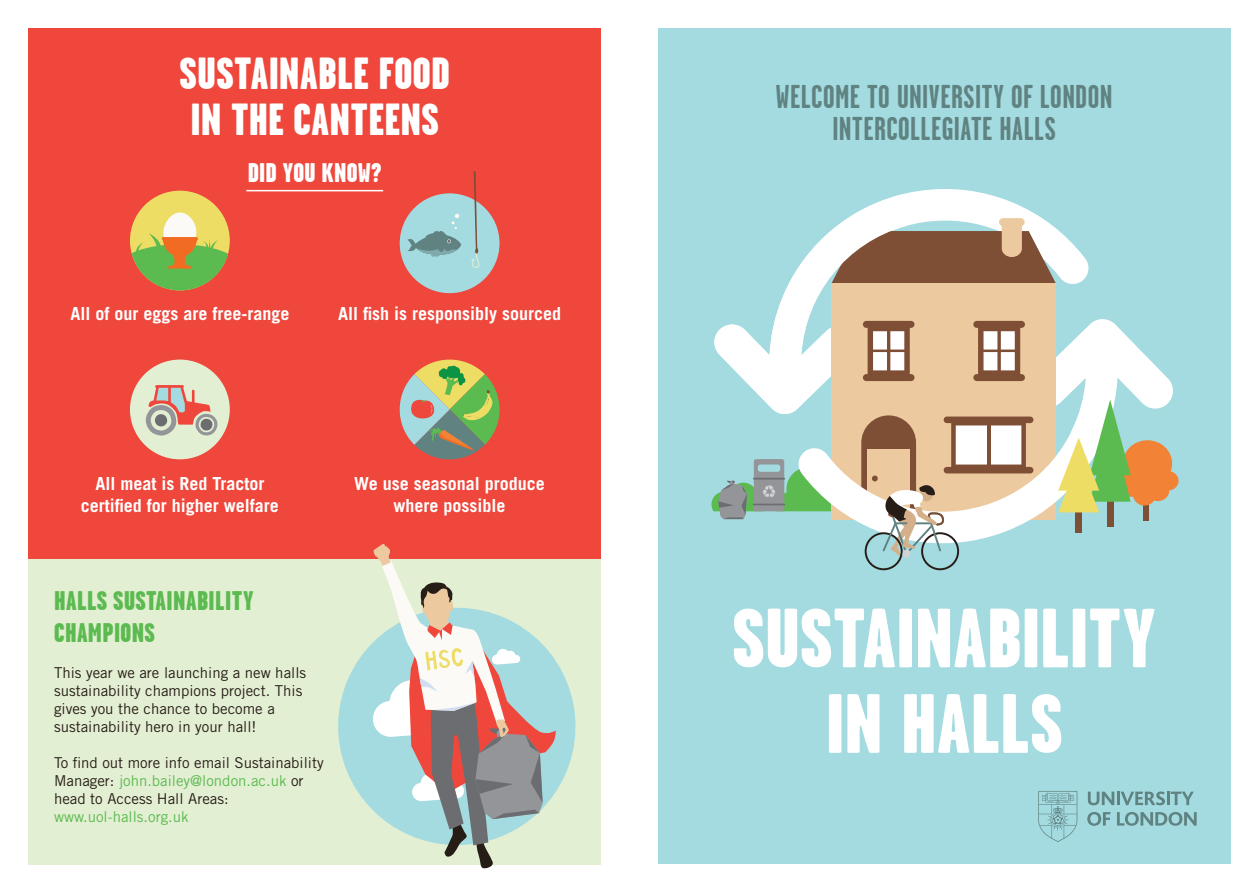
<style>
.page{position:relative;width:1259px;height:893px;background:#fff}
.page>*{position:absolute;margin:0;border:0;box-sizing:border-box;transform-origin:0 0}
.t1{font:84px "Garage Gothic FB Black";color:#fff}
.t2{font:45px "Garage Gothic FB Black";letter-spacing:.005em;color:#fff}
.t3{font:700 33px "Garage Gothic FB";letter-spacing:.015em;color:#608281}
.t4{font:27px "Garage Gothic FB Black";letter-spacing:.015em;color:#5cbb50}
.t5{font:27px "Garage Gothic FB Black";letter-spacing:.005em;color:#fff}
.t6{font:700 18px "Trade Gothic";color:#fff}
.t7{font:15px/18px "Trade Gothic";color:#271d17}
.t8{font:15px "Trade Gothic";color:#5cbb50}
.s1{color:#5cbb50}
</style>
<div class="page">
<div style="left:28px;top:28px;width:573px;height:541px;background:#ef473c"></div>
<div style="left:28px;top:559px;width:573px;height:305px;background:#e3efd3"></div>
<svg style="left:338px;top:644px;width:238px;height:165px;fill:#a3dbe0"></svg>
<svg style="left:372px;top:544px;width:184px;height:325px"></svg>
<div style="left:130px;top:360px;width:100px;height:99px;background:#e3efd3;border-radius:50%"></div>
<svg style="left:146px;top:385px;width:72px;height:51px"></svg>
<svg style="left:399px;top:359px;width:101px;height:101px"></svg>
<div style="left:400px;top:193px;width:99px;height:100px;background:#a3dbe0;border-radius:50%"></div>
<svg style="left:471px;top:171px;width:10px;height:97px"></svg>
<svg style="left:407px;top:214px;width:54px;height:43px"></svg>
<div style="left:130px;top:191px;width:100px;height:99px;background:#eedd65;border-radius:50%"></div>
<svg style="left:163px;top:212px;width:33px;height:40px"></svg>
<svg style="left:132px;top:219px;width:96px;height:71px"></svg>
<hr style="left:246px;top:190px;width:137px;height:1px;background:#fff">
<div style="left:658px;top:28px;width:572px;height:836px;background:#a3dbe0"></div>
<svg style="left:1088px;top:791px;width:105px;height:14px"></svg>
<svg style="left:1087px;top:812px;width:23px;height:14px"></svg>
<svg style="left:1117px;top:812px;width:79px;height:14px"></svg>
<svg style="left:1038px;top:791px;width:39px;height:51px"></svg>
<svg style="left:711px;top:194px;width:467px;height:376px"></svg>
<p class="t2" style="left:179px;top:48px;width:272px">SUSTAINABLE FOOD</p>
<p class="t2" style="left:190px;top:95px;width:250px">IN THE CANTEENS</p>
<p class="t5" style="left:248px;top:157px;width:135px">DID YOU KNOW?</p>
<p class="t6" style="left:70px;top:303px;width:221px">All of our eggs are free-range</p>
<p class="t6" style="left:338px;top:303px;width:224px">All fish is responsibly sourced</p>
<p class="t6" style="left:95px;top:473px;width:171px">All meat is Red Tractor</p>
<p class="t6" style="left:81px;top:495px;width:200px">certified for higher welfare</p>
<p class="t4" style="left:54px;top:586px;width:201px">HALLS SUSTAINABILITY</p>
<p class="t4" style="left:54px;top:618px;width:102px">CHAMPIONS</p>
<p class="t7" style="left:54px;top:664px;width:254px">This year we are launching a new halls sustainability champions project. This gives you the chance to become a sustainability hero in your hall!</p>
<p class="t7" style="left:54px;top:754px;width:271px">To find out more info email Sustainability<br>Manager: <span class="s1">john.bailey@london.ac.uk</span> or head to Access Hall Areas:</p>
<p class="t8" style="left:54px;top:808px;width:136px">www.uol-halls.org.uk</p>
<p class="t6" style="left:354px;top:473px;width:192px">We use seasonal produce</p>
<p class="t6" style="left:393px;top:495px;width:113px">where possible</p>
<p class="t3" style="left:776px;top:80px;width:338px">WELCOME TO UNIVERSITY OF LONDON</p>
<p class="t3" style="left:832px;top:111px;width:225px">INTERCOLLEGIATE HALLS</p>
<p class="t1" style="left:732px;top:592px;width:425px">SUSTAINABILITY</p>
<p class="t1" style="left:825px;top:678px;width:239px">IN HALLS</p>
</div>
